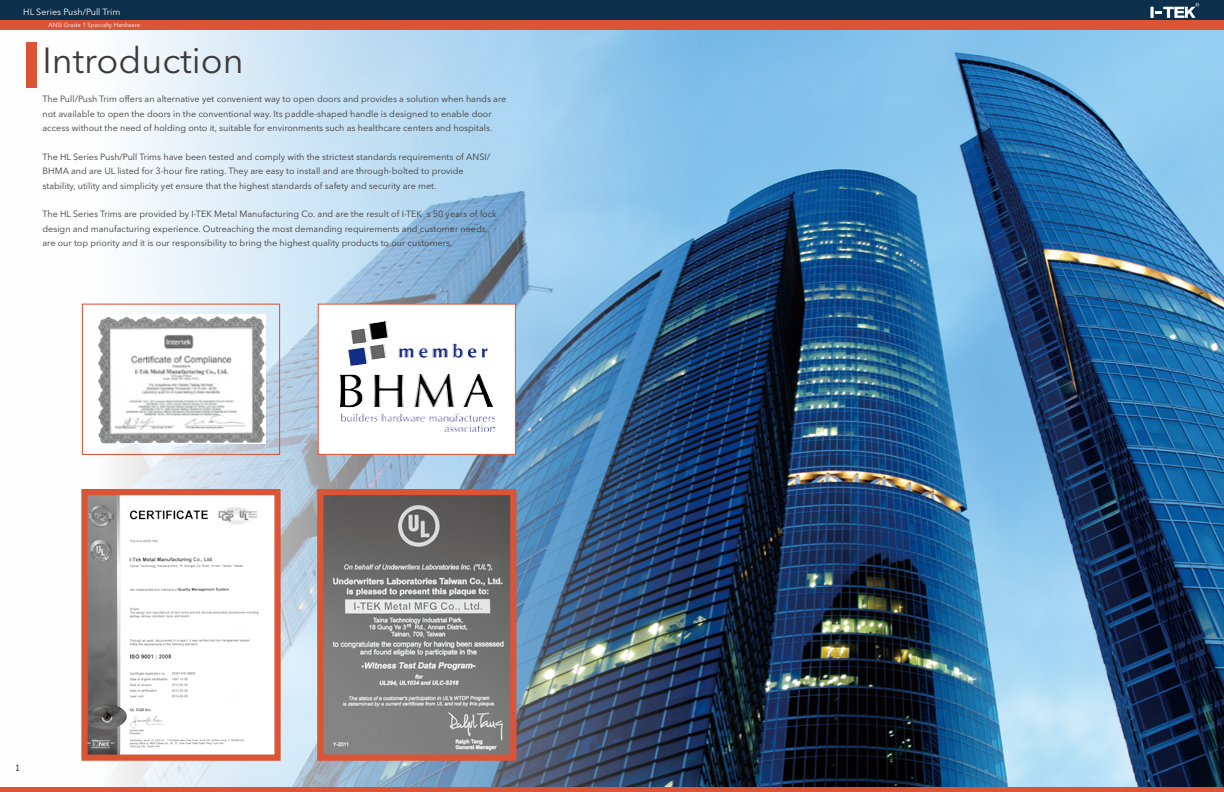
<style>
.page{position:relative;width:1224px;height:792px;background:#fff}
.page>*{position:absolute;margin:0;border:0;box-sizing:border-box;transform-origin:0 0}
.t1{font:36px "Avenir Next Cyr";color:#3e3a39}
.t2{font:9px/14.4px "Avenir Next Cyr";color:#3e3a39}
.t3{font:9px "Avenir Next Cyr";color:#fff}
.t4{font:9px "Tahoma";color:#3e3a39}
.t5{font:6px "Avenir Next Cyr";color:#fff}
</style>
<div class="page">
<img style="left:0;top:29px;width:1224px;height:758px">
<div style="left:0;top:19px;width:612px;height:10px;background:#db5435"></div>
<div style="left:612px;top:19px;width:612px;height:10px;background:#db5435"></div>
<div style="left:612px;top:0;width:612px;height:19px;background:#0c304b"></div>
<div style="left:0;top:0;width:612px;height:19px;background:#0c304b"></div>
<div style="left:0;top:787px;width:612px;height:5px;background:#db5435"></div>
<div style="left:612px;top:787px;width:612px;height:5px;background:#db5435"></div>
<svg style="left:1150px;top:3px;width:49px;height:15px"></svg>
<div style="left:26px;top:43px;width:10px;height:45px;background:#db5435"></div>
<img style="left:88px;top:496px;width:186px;height:258px">
<div style="left:81px;top:489px;width:200px;height:272px;border:6px solid #db5435"></div>
<div style="left:318px;top:304px;width:197px;height:150px;background:#fff"></div>
<img style="left:341px;top:321px;width:154px;height:111px">
<div style="left:318px;top:304px;width:198px;height:151px;border:1px solid #db5435"></div>
<img style="left:95px;top:315px;width:170px;height:129px">
<div style="left:82px;top:304px;width:198px;height:151px;border:1px solid #db5435"></div>
<img style="left:324px;top:496px;width:185px;height:258px">
<div style="left:317px;top:489px;width:199px;height:272px;border:6px solid #db5435"></div>
<p class="t3" style="left:23px;top:7px;width:99px">HL Series Push/Pull Trim</p>
<p class="t5" style="left:49px;top:21px;width:93px">ANSI Grade 1 Specialty Hardware</p>
<h1 class="t1" style="left:43px;top:39px;width:203px">Introduction</h1>
<p class="t2" style="left:43px;top:92px;width:465px">The Pull/Push Trim offers an alternative yet convenient way to open doors and provides a solution when hands are not available to open the doors in the conventional way. Its paddle-shaped handle is designed to enable door access without the need of holding onto it, suitable for environments such as healthcare centers and hospitals.</p>
<p class="t2" style="left:43px;top:149px;width:449px">The HL Series Push/Pull Trims have been tested and comply with the strictest standards requirements of ANSI/<br>BHMA and are UL listed for 3-hour fire rating. They are easy to install and are through-bolted to provide stability, utility and simplicity yet ensure that the highest standards of safety and security are met.</p>
<p class="t2" style="left:43px;top:207px;width:456px">The HL Series Trims are provided by I-TEK Metal Manufacturing Co. and are the result of I-TEK s 50 years of lock design and manufacturing experience. Outreaching the most demanding requirements and customer needs are our top priority and it is our responsibility to bring the highest quality products to our customers.</p>
<p class="t4" style="left:15px;top:762px;width:6px">1</p>
</div>
